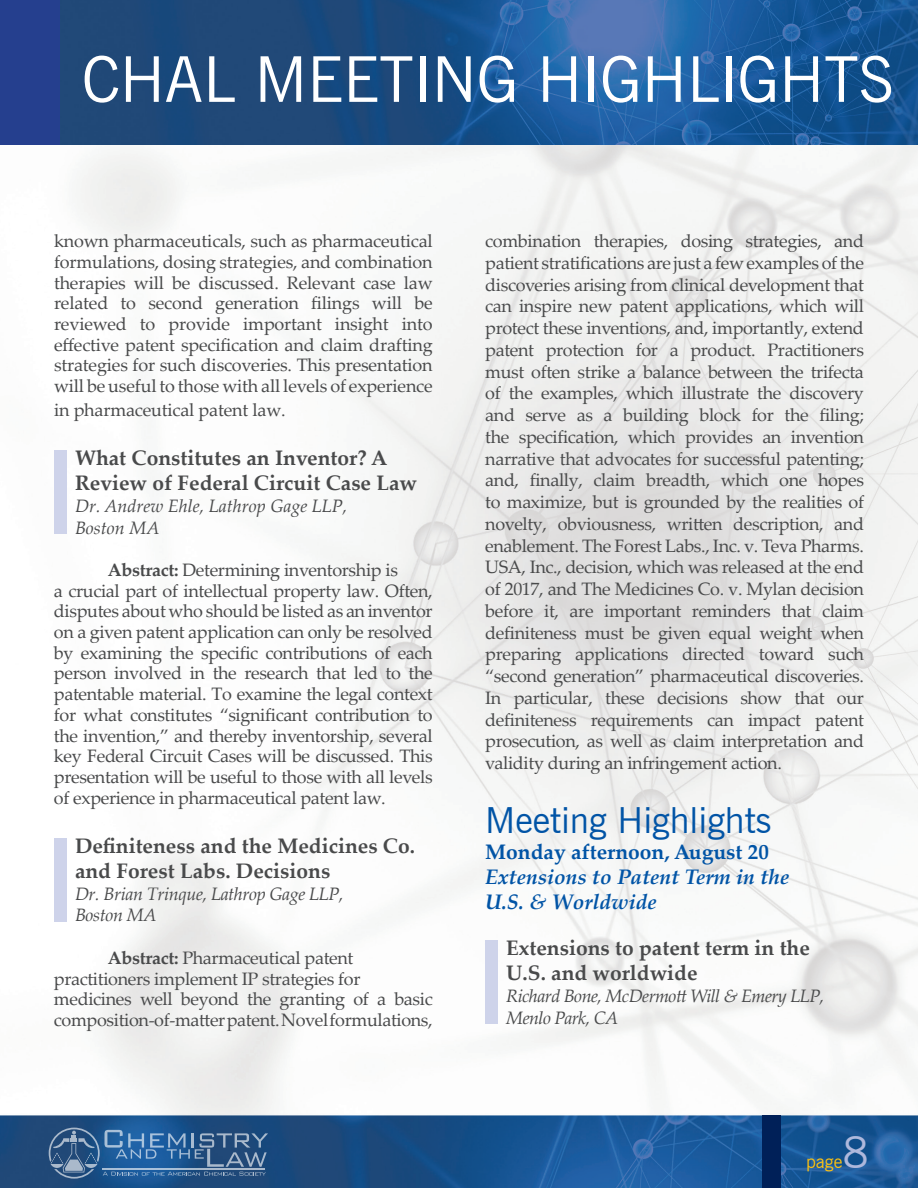
<style>
.page{position:relative;width:918px;height:1188px;background:#fff}
.page>*{position:absolute;margin:0;border:0;box-sizing:border-box;transform-origin:0 0}
.t1{font:63px "News Gothic BT";color:#fff}
.t2{font:43.5px "News Gothic BT";color:#aeb8dc}
.t3{font:36px "News Gothic BT";color:#0154a6}
.t4{font:700 21px/25.2px "Palatino Linotype";color:#494a4b}
.t5{font:italic 700 21px/25.2px "Palatino Linotype";color:#0154a6}
.t6{font:700 21px "Palatino Linotype";color:#0154a6}
.t7{font:18px/21.8px "Palatino Linotype";letter-spacing:-.02em;color:#494a4b;text-align:justify}
.t8{font:italic 18px/21.6px "Palatino Linotype";letter-spacing:-.02em;color:#494a4b}
.t9{font:italic 18px/21.6px "Palatino Linotype";color:#494a4b}
.t10{font:18px "News Gothic BT";color:#fec210}
.s1{font-weight:700}
</style>
<div class="page">
<img style="left:0;top:144px;width:918px;height:1044px">
<div style="left:763px;top:1115px;width:18px;height:73px;background:#002058"></div>
<svg style="left:49px;top:1128px;width:219px;height:51px;background:#386596"></svg>
<hr style="left:102px;top:1168px;width:163px;height:2px;background:#fff">
<img style="left:59px;top:0;width:859px;height:144px">
<div style="left:0;top:0;width:59px;height:144px;background:#253f8e"></div>
<div style="left:54px;top:450px;width:13px;height:84px;background:#ced3ea"></div>
<div style="left:54px;top:838px;width:13px;height:84px;background:#ced3ea"></div>
<div style="left:485px;top:940px;width:13px;height:84px;background:#ced3ea"></div>
<h1 class="t1" style="left:82px;top:41px;width:814px">CHAL MEETING HIGHLIGHTS</h1>
<p class="t7" style="left:54px;top:230px;width:380px;line-height:20.7px">known pharmaceuticals, such as pharmaceutical formulations, dosing strategies, and combination therapies will be discussed. Relevant case law related to second generation filings will be reviewed to provide important insight into effective patent specification and claim drafting strategies for such discoveries. This presentation will be useful to those with all levels of experience</p>
<p class="t7" style="left:54px;top:398px;width:233px">in pharmaceutical patent law.</p>
<p class="t4" style="left:75px;top:445px;width:344px">What Constitutes an Inventor? A<br>Review of Federal Circuit Case Law</p>
<p class="t9" style="left:75px;top:494px;width:274px">Dr. Andrew Ehle, Lathrop Gage LLP,<br>Boston MA</p>
<p class="t7" style="left:54px;top:559px;width:380px;line-height:20.7px;text-align:left;text-indent:54px"><span class="s1">Abstract:</span> Determining inventorship is<br>a crucial part of intellectual property law. Often, disputes about who should be listed as an inventor on a given patent application can only be resolved by examining the specific contributions of each person involved in the research that led to the patentable material. To examine the legal context for what constitutes “significant contribution to the invention,” and thereby inventorship, several key Federal Circuit Cases will be discussed. This presentation will be useful to those with all levels of experience in pharmaceutical patent law.</p>
<p class="t4" style="left:75px;top:832px;width:342px">Definiteness and the Medicines Co. and Forest Labs. Decisions</p>
<p class="t8" style="left:75px;top:882px;width:270px">Dr. Brian Trinque, Lathrop Gage LLP,<br>Boston MA</p>
<p class="t7" style="left:54px;top:947px;width:380px;line-height:20.5px;text-align:left;text-indent:54px"><span class="s1">Abstract:</span> Pharmaceutical patent practitioners implement IP strategies for medicines well beyond the granting of a basic composition-of-matter patent. Novel formulations,</p>
<p class="t7" style="left:485px;top:229px;width:380px">combination therapies, dosing strategies, and patient stratifications are just a few examples of the discoveries arising from clinical development that can inspire new patent applications, which will protect these inventions, and, importantly, extend patent protection for a product. Practitioners must often strike a balance between the trifecta of the examples, which illustrate the discovery and serve as a building block for the filing; the specification, which provides an invention narrative that advocates for successful patenting; and, finally, claim breadth, which one hopes to maximize, but is grounded by the realities of novelty, obviousness, written description, and enablement. The Forest Labs., Inc. v. Teva Pharms.<br>USA, Inc., decision, which was released at the end of 2017, and The Medicines Co. v. Mylan decision before it, are important reminders that claim definiteness must be given equal weight when preparing applications directed toward such “second generation” pharmaceutical discoveries.<br>In particular, these decisions show that our definiteness requirements can impact patent prosecution, as well as claim interpretation and validity during an infringement action.</p>
<h3 class="t3" style="left:485px;top:799px;width:288px">Meeting Highlights</h3>
<p class="t6" style="left:485px;top:837px;width:285px">Monday afternoon, August 20</p>
<p class="t5" style="left:485px;top:863px;width:306px">Extensions to Patent Term in the<br>U.S. &amp; Worldwide</p>
<p class="t4" style="left:506px;top:935px;width:305px">Extensions to patent term in the<br>U.S. and worldwide</p>
<p class="t8" style="left:506px;top:984px;width:320px">Richard Bone, McDermott Will &amp; Emery LLP,<br>Menlo Park, CA</p>
<h2 class="t2" style="left:842px;top:1126px;width:28px">8</h2>
<p class="t10" style="left:806px;top:1151px;width:38px">page</p>
</div>
